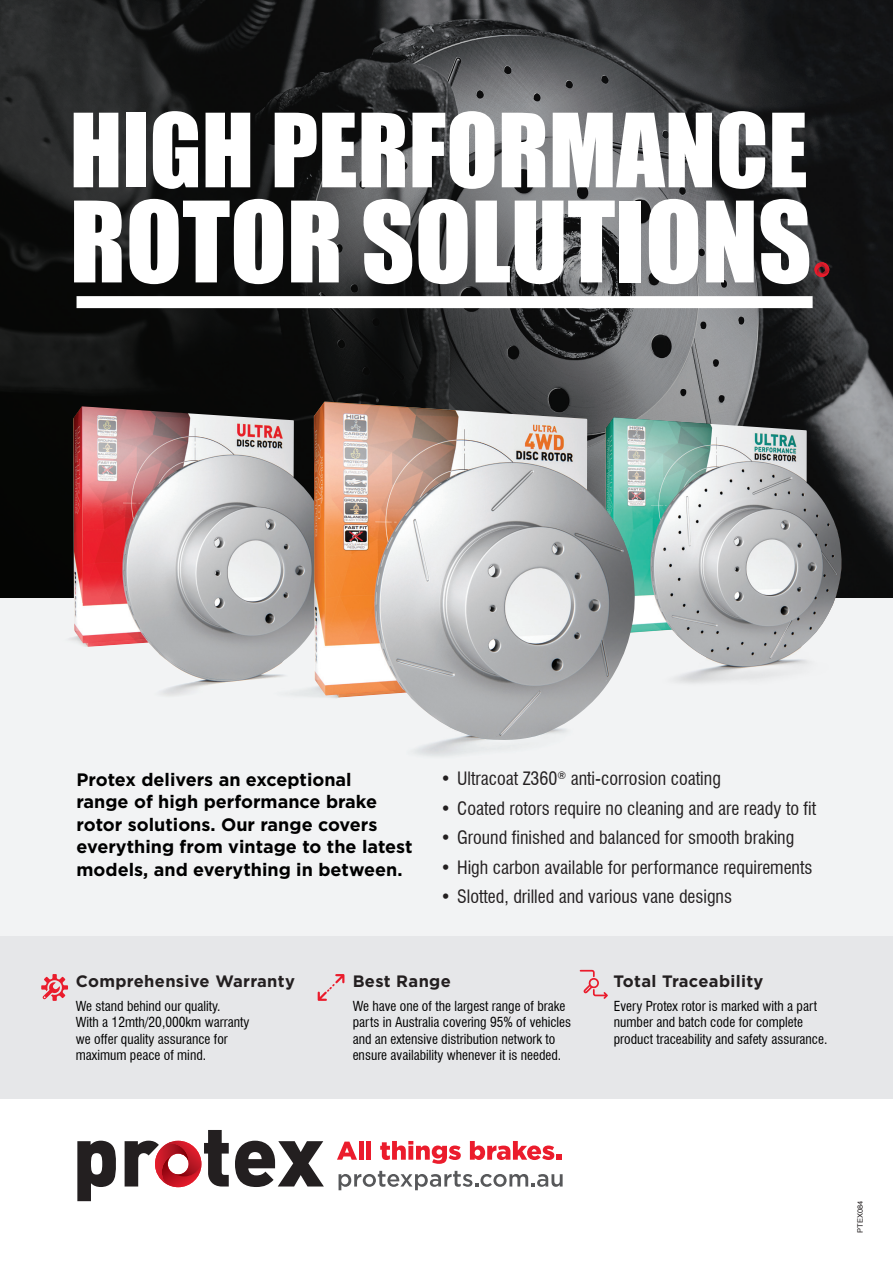
<style>
.page{position:relative;width:893px;height:1263px;background:#fff}
.page>*{position:absolute;margin:0;border:0;box-sizing:border-box;transform-origin:0 0}
.t1{font:103.5px "Impact";color:#fff}
.t2{font:94.35px "Impact";color:#fff}
.t3{font:condensed 18px "Swiss 721 BT";color:#231f20}
.t4{font:700 18px/22.5px "Gotham";color:#000}
.t5{font:700 16.5px "Gotham";letter-spacing:.02em;color:#231f20}
.dot_points{font:condensed 13.5px/16.5px "Swiss 721 BT";color:#000}
.t6{font:7.5px "Helvetica";color:#231f20}
</style>
<div class="page">
<div style="left:0;top:0;width:893px;height:936px;background:#f2f3f4"></div>
<div style="left:0;top:936px;width:893px;height:163px;background:#e6e7e9"></div>
<svg style="left:77px;top:1141px;width:39px;height:60px"></svg>
<svg style="left:235px;top:1141px;width:89px;height:46px"></svg>
<svg style="left:125px;top:1130px;width:104px;height:57px"></svg>
<img style="left:162px;top:1176px;width:39px;height:11px">
<img style="left:155px;top:1143px;width:34px;height:41px">
<img style="left:167px;top:1141px;width:34px;height:35px">
<svg style="left:339px;top:1171px;width:224px;height:19px"></svg>
<svg style="left:337px;top:1141px;width:20px;height:19px"></svg>
<hr style="left:359px;top:1141px;width:4px;height:19px;background:#eb1c2c">
<div style="left:366px;top:1141px;width:5px;height:19px;background:#eb1c2c"></div>
<svg style="left:380px;top:1141px;width:81px;height:23px"></svg>
<svg style="left:470px;top:1141px;width:91px;height:19px"></svg>
<svg style="left:0;top:0;width:893px;height:597px;background:#313233"></svg>
<img style="left:676px;top:417px;width:169px;height:266px">
<img style="left:636px;top:417px;width:206px;height:253px">
<img style="left:19px;top:421px;width:208px;height:275px">
<img style="left:73px;top:406px;width:241px;height:276px">
<img style="left:252px;top:439px;width:258px;height:317px">
<img style="left:314px;top:402px;width:322px;height:339px">
<div style="left:77px;top:296px;width:736px;height:12px;background:#fff"></div>
<svg style="left:814px;top:262px;width:15px;height:15px"></svg>
<svg style="left:41px;top:974px;width:27px;height:27px"></svg>
<svg style="left:318px;top:974px;width:26px;height:27px"></svg>
<svg style="left:580px;top:970px;width:28px;height:29px"></svg>
<p class="t2" style="left:70px;top:77px;width:739px">HIGH PERFORMANCE</p>
<p class="t1" style="left:70px;top:162px;width:743px">ROTOR SOLUTIONS</p>
<p class="t4" style="left:77px;top:768px;width:338px">Protex delivers an exceptional<br>range of high performance brake rotor solutions. Our range covers everything from vintage to the latest models, and everything in between.</p>
<p class="t3" style="left:441px;top:768px;width:282px">• Ultracoat Z360<sup>®</sup> anti-corrosion coating</p>
<p class="t3" style="left:441px;top:797px;width:377px">• Coated rotors require no cleaning and are ready to fit</p>
<p class="t3" style="left:441px;top:827px;width:355px">• Ground finished and balanced for smooth braking</p>
<p class="t3" style="left:441px;top:856px;width:373px">• High carbon available for performance requirements</p>
<p class="t3" style="left:441px;top:886px;width:293px">• Slotted, drilled and various vane designs</p>
<p class="t5" style="left:76px;top:970px;width:221px">Comprehensive Warranty</p>
<p class="t5" style="left:353px;top:970px;width:100px">Best Range</p>
<p class="t5" style="left:614px;top:970px;width:151px">Total Traceability</p>
<p class="dot_points" style="left:76px;top:997px;width:175px">We stand behind our quality.<br>With a 12mth/20,000km warranty we offer quality assurance for maximum peace of mind.</p>
<p class="dot_points" style="left:353px;top:997px;width:220px">We have one of the largest range of brake parts in Australia covering 95% of vehicles and an extensive distribution network to ensure availability whenever it is needed.</p>
<p class="dot_points" style="left:614px;top:997px;width:215px">Every Protex rotor is marked with a part number and batch code for complete product traceability and safety assurance.</p>
<p class="t6" style="left:854px;top:1233px;width:34px;rotate:-90deg">PTEX084</p>
</div>
